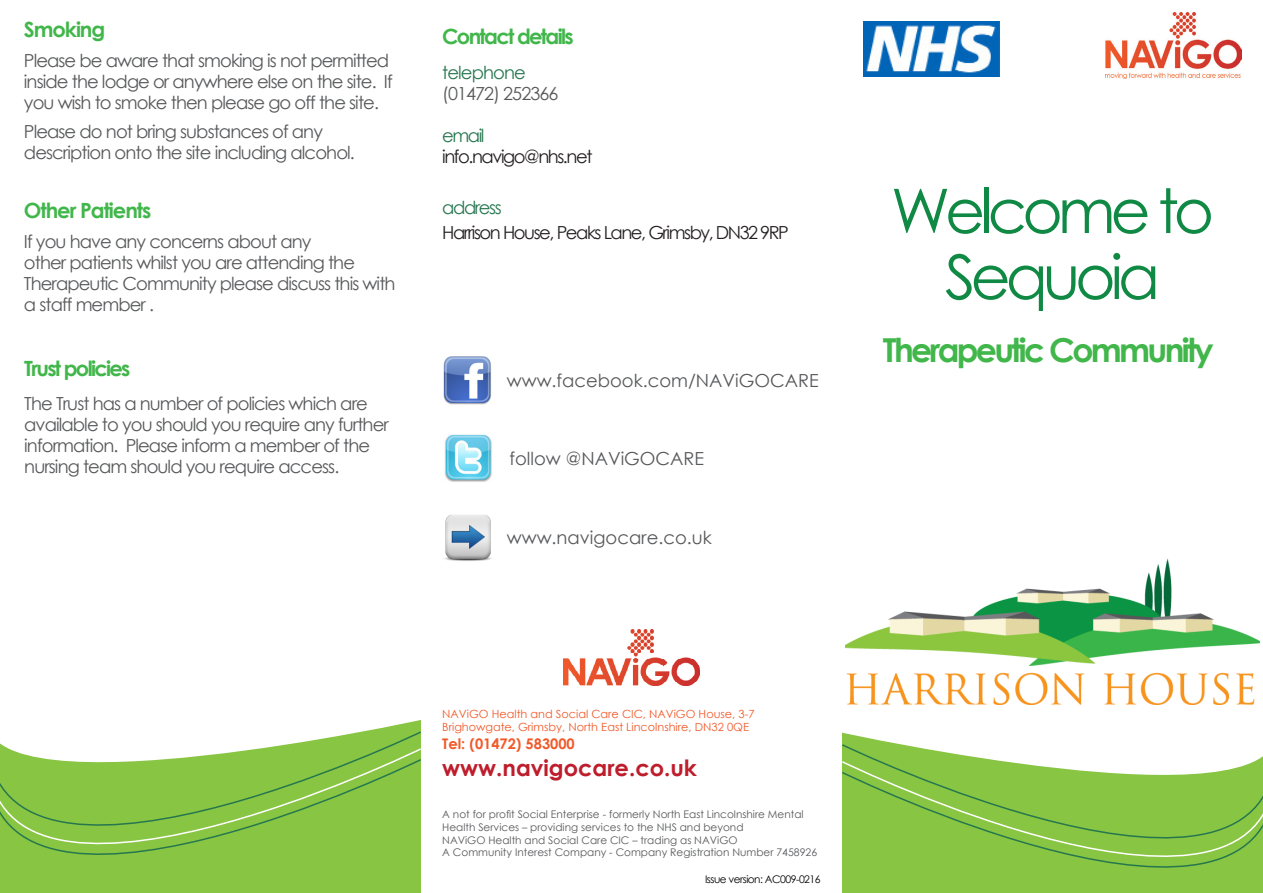
<style>
.page{position:relative;width:1263px;height:893px;background:#fff}
.page>*{position:absolute;margin:0;border:0;box-sizing:border-box;transform-origin:0 0}
.headers{font:61.5px "Century Gothic";letter-spacing:-.08em;color:#0f8944}
.headers-2{font:700 33px "Century Gothic";letter-spacing:-.08em;color:#41b64a}
.t1{font:700 22.5px "Century Gothic";color:#be1d2c}
.headers-3{font:700 21px "Century Gothic";letter-spacing:-.08em;color:#41b64a}
.body_copy{font:700 21px "Century Gothic";letter-spacing:-.05em;color:#41b64a}
.body_copy-2{font:18px/21px "Century Gothic";letter-spacing:-.05em;color:#57585a}
.body_copy-3{font:18px/21px "Century Gothic";letter-spacing:-.08em;color:#231f20}
.body_copy-4{font:18px "Century Gothic";color:#57585a}
.t2{font:700 14.7px "Century Gothic";color:#f15929}
.t3{font:11.25px/13.5px "Century Gothic";color:#f15929}
.t4{font:10.5px/12.6px "Century Gothic";color:#57585a}
.body_copy-5{font:10.5px "Century Gothic";letter-spacing:-.05em;color:#000}
.s1{color:#26774f}
</style>
<div class="page">
<img style="left:564px;top:630px;width:135px;height:56px">
<img style="left:443px;top:356px;width:48px;height:49px">
<img style="left:444px;top:434px;width:48px;height:48px">
<img style="left:444px;top:514px;width:48px;height:47px">
<img style="left:1106px;top:12px;width:136px;height:66px">
<img style="left:863px;top:21px;width:136px;height:55px">
<svg style="left:842px;top:733px;width:51px;height:10px"></svg>
<svg style="left:842px;top:743px;width:421px;height:150px;background:#96cb5c"></svg>
<img style="left:845px;top:558px;width:415px;height:147px">
<svg style="left:365px;top:720px;width:56px;height:11px"></svg>
<svg style="left:0;top:731px;width:421px;height:162px;background:#94ca59"></svg>
<p class="body_copy" style="left:24px;top:13px;width:83px">Smoking</p>
<p class="body_copy-2" style="left:24px;top:49px;width:370px">Please be aware that smoking is not permitted inside the lodge or anywhere else on the site. If you wish to smoke then please go off the site.</p>
<p class="body_copy-2" style="left:24px;top:121px;width:332px">Please do not bring substances of any description onto the site including alcohol.</p>
<p class="body_copy" style="left:24px;top:194px;width:129px">Other Patients</p>
<p class="body_copy-2" style="left:24px;top:230px;width:373px">If you have any concerns about any<br>other patients whilst you are attending the Therapeutic Community please discuss this with a staff member .</p>
<p class="headers-3" style="left:24px;top:352px;width:108px">Trust policies</p>
<p class="body_copy-2" style="left:24px;top:393px;width:366px">The Trust has a number of policies which are available to you should you require any further information. Please inform a member of the nursing team should you require access.</p>
<p class="headers-3" style="left:442px;top:20px;width:133px">Contact details</p>
<p class="body_copy-2" style="left:442px;top:62px;width:118px"><span class="s1">telephone </span>(01472) 252366</p>
<p class="body_copy-3" style="left:442px;top:125px;width:152px"><span class="s1">email </span>info.navigo@nhs.net</p>
<p class="body_copy-3" style="left:442px;top:194px;width:348px;line-height:25.5px"><span class="s1">address<br></span>Harrison House, Peaks Lane, Grimsby, DN32 9RP</p>
<p class="body_copy-4" style="left:507px;top:368px;width:313px">www.facebook.com/NAViGOCARE</p>
<p class="body_copy-4" style="left:509px;top:446px;width:196px">follow @NAViGOCARE</p>
<p class="body_copy-4" style="left:507px;top:525px;width:207px">www.navigocare.co.uk</p>
<p class="headers" style="left:891px;top:168px;width:324px">Welcome to</p>
<p class="headers" style="left:945px;top:234px;width:217px">Sequoia</p>
<p class="headers-2" style="left:883px;top:325px;width:332px">Therapeutic Community</p>
<p class="t3" style="left:442px;top:707px;width:314px">NAViGO Health and Social Care CIC, NAViGO House, 3-7<br>Brighowgate, Grimsby, North East Lincolnshire, DN32 0QE</p>
<p class="t2" style="left:442px;top:732px;width:134px">Tel: (01472) 583000</p>
<p class="t1" style="left:442px;top:751px;width:256px">www.navigocare.co.uk</p>
<p class="t4" style="left:442px;top:808px;width:363px">A not for profit Social Enterprise - formerly North East Lincolnshire Mental<br>Health Services – providing services to the NHS and beyond</p>
<p class="t4" style="left:442px;top:833px;width:297px">NAViGO Health and Social Care CIC – trading as NAViGO</p>
<p class="t4" style="left:442px;top:846px;width:376px">A Community Interest Company - Company Registration Number 7458926</p>
<p class="body_copy-5" style="left:705px;top:872px;width:117px">Issue version: AC009-0216</p>
</div>
